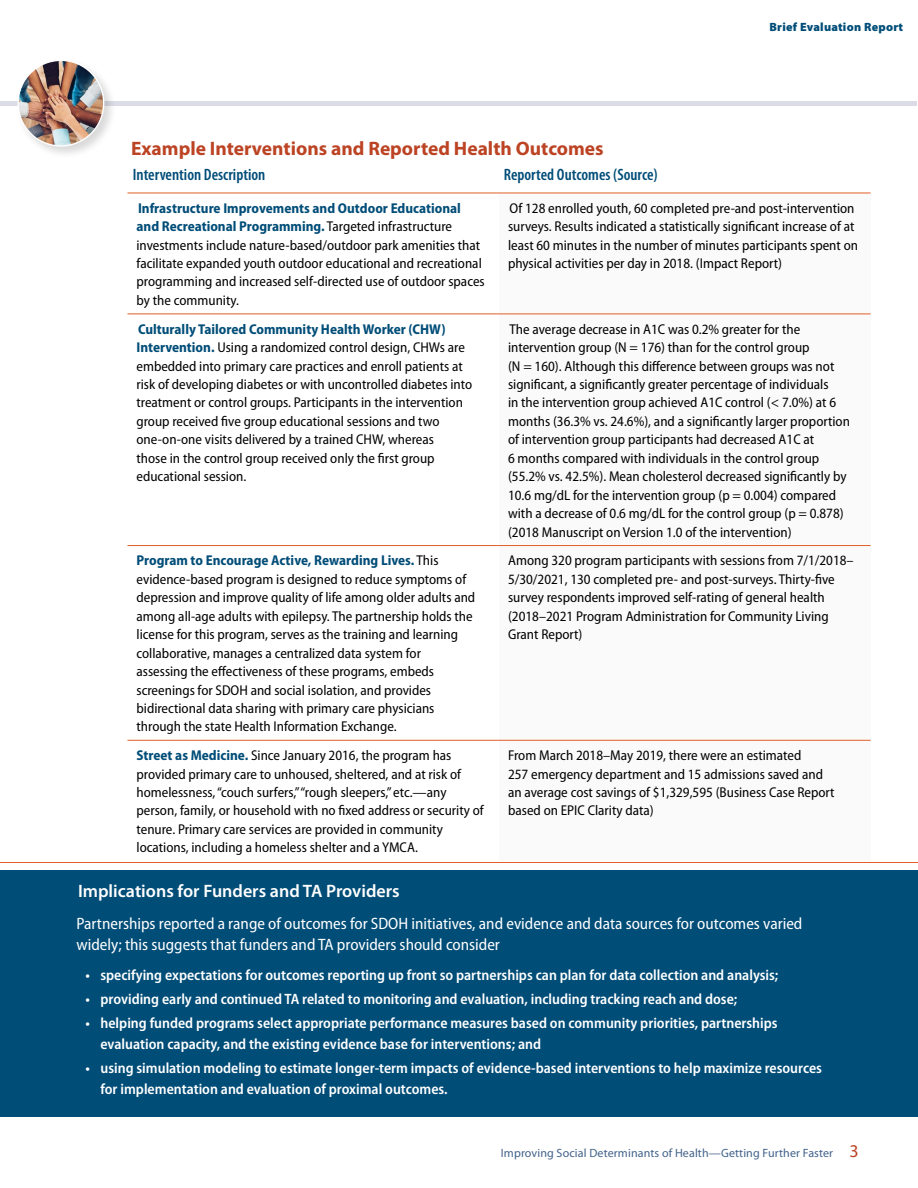
<style>
.page{position:relative;width:918px;height:1188px;background:#fff}
.page>*{position:absolute;margin:0;border:0;box-sizing:border-box;transform-origin:0 0}
.t1{font:700 19.5px "Myriad Pro";color:#bc4323}
.t2{font:600 18px "Myriad Pro";color:#fff}
.t3{font:semi-condensed 16.5px/21px "Myriad Pro";color:#fff}
.t4{font:600 condensed 16.5px "Myriad Pro";color:#004d78}
.t5{font:600 semi-condensed 15px/21px "Myriad Pro";color:#fff}
.t6{font:semi-condensed 14.25px/18.5px "Myriad Pro";color:#000}
.t7{font:12px "Myriad Pro";letter-spacing:.01em;color:#42628a}
.t8{font:900 12px "Myriad Pro";letter-spacing:.02em;color:#004d78}
.s1{font-weight:700;color:#004d78}
.s2{font-size:18px;color:#bc4323}
</style>
<div class="page">
<div style="left:499px;top:193px;width:372px;height:121px;background:#fafafa"></div>
<div style="left:499px;top:314px;width:372px;height:232px;background:#fafafa"></div>
<div style="left:499px;top:546px;width:372px;height:194px;background:#fafafa"></div>
<div style="left:499px;top:740px;width:372px;height:121px;background:#fafafa"></div>
<div style="left:0;top:871px;width:918px;height:246px;background:#004d78"></div>
<hr style="left:0;top:862px;width:918px;height:1px;background:#e15e25">
<hr style="left:0;top:101px;width:916px;height:4px;background:#dbdce5">
<div style="left:15px;top:57px;width:102px;height:102px;background:#000;opacity:.15"></div>
<img style="left:18px;top:60px;width:86px;height:86px;border-radius:43px">
<hr style="left:128px;top:193px;width:371px;height:1px;background:#e15e25">
<hr style="left:499px;top:193px;width:372px;height:1px;background:#e15e25">
<hr style="left:128px;top:740px;width:371px;height:1px;background:#e15e25">
<hr style="left:499px;top:740px;width:372px;height:1px;background:#e15e25">
<hr style="left:128px;top:545px;width:371px;height:1px;background:#e15e25">
<hr style="left:499px;top:545px;width:372px;height:1px;background:#e15e25">
<hr style="left:128px;top:314px;width:371px;height:1px;background:#e15e25">
<hr style="left:499px;top:314px;width:372px;height:1px;background:#e15e25">
<p class="t8" style="left:770px;top:20px;width:135px">Brief Evaluation Report</p>
<h3 class="t1" style="left:131px;top:138px;width:474px">Example Interventions and Reported Health Outcomes</h3>
<p class="t4" style="left:133px;top:166px;width:134px">Intervention Description</p>
<p class="t4" style="left:504px;top:166px;width:156px">Reported Outcomes (Source)</p>
<p class="t6" style="left:137px;top:199px;width:350px"><span class="s1">Infrastructure Improvements and Outdoor Educational and Recreational Programming.</span> Targeted infrastructure investments include nature-based/outdoor park amenities that facilitate expanded youth outdoor educational and recreational programming and increased self-directed use of outdoor spaces by the community.</p>
<p class="t6" style="left:508px;top:199px;width:352px">Of 128 enrolled youth, 60 completed pre-and post-intervention surveys. Results indicated a statistically signifcant increase of at least 60 minutes in the number of minutes participants spent on physical activities per day in 2018. (Impact Report)</p>
<p class="t6" style="left:137px;top:320px;width:337px"><span class="s1">Culturally Tailored Community Health Worker (CHW)<br>Intervention.</span> Using a randomized control design, CHWs are embedded into primary care practices and enroll patients at risk of developing diabetes or with uncontrolled diabetes into treatment or control groups. Participants in the intervention group received fve group educational sessions and two one-on-one visits delivered by a trained CHW, whereas<br>those in the control group received only the frst group educational session.</p>
<p class="t6" style="left:508px;top:320px;width:343px">The average decrease in A1C was 0.2% greater for the intervention group (N = 176) than for the control group<br>(N = 160). Although this diference between groups was not signifcant, a signifcantly greater percentage of individuals<br>in the intervention group achieved A1C control (&lt; 7.0%) at 6 months (36.3% vs. 24.6%), and a signifcantly larger proportion of intervention group participants had decreased A1C at<br>6 months compared with individuals in the control group (55.2% vs. 42.5%). Mean cholesterol decreased signifcantly by 10.6 mg/dL for the intervention group (p = 0.004) compared with a decrease of 0.6 mg/dL for the control group (p = 0.878) (2018 Manuscript on Version 1.0 of the intervention)</p>
<p class="t6" style="left:137px;top:552px;width:340px"><span class="s1">Program to Encourage Active, Rewarding Lives.</span> This evidence-based program is designed to reduce symptoms of depression and improve quality of life among older adults and among all-age adults with epilepsy. The partnership holds the license for this program, serves as the training and learning collaborative, manages a centralized data system for assessing the efectiveness of these programs, embeds screenings for SDOH and social isolation, and provides bidirectional data sharing with primary care physicians through the state Health Information Exchange.</p>
<p class="t6" style="left:508px;top:552px;width:347px">Among 320 program participants with sessions from 7/1/2018– 5/30/2021, 130 completed pre- and post-surveys. Thirty-fve survey respondents improved self-rating of general health (2018–2021 Program Administration for Community Living Grant Report)</p>
<p class="t6" style="left:137px;top:746px;width:349px"><span class="s1">Street as Medicine.</span> Since January 2016, the program has provided primary care to unhoused, sheltered, and at risk of homelessness, “couch surfers,”“rough sleepers,” etc.—any person, family, or household with no fxed address or security of tenure. Primary care services are provided in community locations, including a homeless shelter and a YMCA.</p>
<p class="t6" style="left:508px;top:746px;width:328px">From March 2018–May 2019, there were an estimated<br>257 emergency department and 15 admissions saved and an average cost savings of $1,329,595 (Business Case Report based on EPIC Clarity data)</p>
<h4 class="t2" style="left:78px;top:881px;width:323px">Implications for Funders and TA Providers</h4>
<p class="t3" style="left:76px;top:913px;width:727px">Partnerships reported a range of outcomes for SDOH initiatives, and evidence and data sources for outcomes varied widely; this suggests that funders and TA providers should consider</p>
<p class="t5" style="left:86px;top:965px;width:694px">• specifying expectations for outcomes reporting up front so partnerships can plan for data collection and analysis;</p>
<p class="t5" style="left:86px;top:989px;width:653px">• providing early and continued TA related to monitoring and evaluation, including tracking reach and dose;</p>
<p class="t5" style="left:100px;top:1013px;width:679px;text-indent:-15px">• helping funded programs select appropriate performance measures based on community priorities, partnerships evaluation capacity, and the existing evidence base for interventions; and</p>
<p class="t5" style="left:100px;top:1058px;width:723px;text-indent:-15px">• using simulation modeling to estimate longer-term impacts of evidence-based interventions to help maximize resources for implementation and evaluation of proximal outcomes.</p>
<p class="t7" style="left:501px;top:1146px;width:359px">Improving Social Determinants of Health—Getting Further Faster <span class="s2">3</span></p>
</div>
